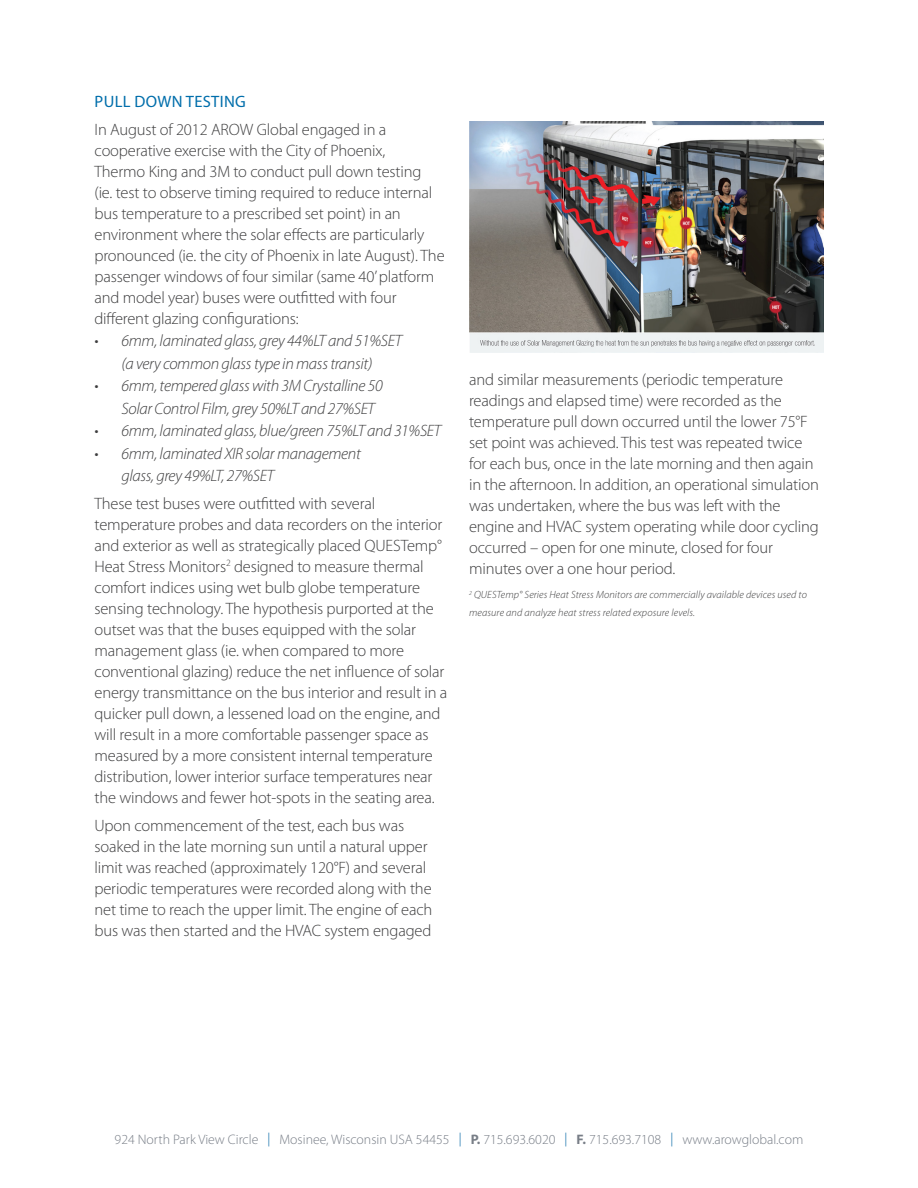
<style>
.page{position:relative;width:918px;height:1188px;background:#fff}
.page>*{position:absolute;margin:0;border:0;box-sizing:border-box;transform-origin:0 0}
.Body_1{font:300 16.5px/21px "Myriad Pro";letter-spacing:-.01em;color:#3e3e3f}
.t1{font:italic 300 16.5px/22.5px "Myriad Pro";letter-spacing:-.02em;color:#3e3e3f}
.Heading_2{font:16.5px "Myriad Pro";letter-spacing:.02em;color:#006eab}
.t2{font:300 13.8px "Myriad Pro";color:#787e87}
.t3{font:italic 300 10.5px/18px "Myriad Pro";letter-spacing:.01em;color:#3e3e3f}
.s1{color:#0065a4}
.s2{font-weight:700}
</style>
<div class="page">
<img style="left:469px;top:122px;width:355px;height:230px">
<p class="Heading_2" style="left:95px;top:92px;width:153px">PULL DOWN TESTING</p>
<p class="Body_1" style="left:94px;top:119px;width:352px">In August of 2012 AROW Global engaged in a cooperative exercise with the City of Phoenix,<br>Thermo King and 3M to conduct pull down testing<br>(ie. test to observe timing required to reduce internal bus temperature to a prescribed set point) in an environment where the solar effects are particularly pronounced (ie. the city of Phoenix in late August). The passenger windows of four similar (same 40’ platform and model year) buses were outfitted with four different glazing configurations:</p>
<p class="t1" style="left:94px;top:330px;width:309px;text-align:center">• 6mm, laminated glass, grey 44%LT and 51%SET (a very common glass type in mass transit)</p>
<p class="t1" style="left:122px;top:375px;width:263px;text-indent:-27px">• 6mm, tempered glass with 3M Crystalline 50<br>Solar Control Film, grey 50%LT and 27%SET</p>
<p class="t1" style="left:94px;top:420px;width:348px">• 6mm, laminated glass, blue/green 75%LT and 31%SET</p>
<p class="t1" style="left:122px;top:442px;width:241px;text-indent:-27px">• 6mm, laminated XIR solar management glass, grey 49%LT, 27%SET</p>
<p class="Body_1" style="left:94px;top:493px;width:354px">These test buses were outfitted with several temperature probes and data recorders on the interior and exterior as well as strategically placed QUESTemp° Heat Stress Monitors<sup>2</sup> designed to measure thermal comfort indices using wet bulb globe temperature sensing technology. The hypothesis purported at the outset was that the buses equipped with the solar management glass (ie. when compared to more conventional glazing) reduce the net influence of solar energy transmittance on the bus interior and result in a quicker pull down, a lessened load on the engine, and will result in a more comfortable passenger space as measured by a more consistent internal temperature distribution, lower interior surface temperatures near the windows and fewer hot-spots in the seating area.</p>
<p class="Body_1" style="left:94px;top:815px;width:339px">Upon commencement of the test, each bus was soaked in the late morning sun until a natural upper limit was reached (approximately 120°F) and several periodic temperatures were recorded along with the net time to reach the upper limit. The engine of each bus was then started and the HVAC system engaged</p>
<p class="Body_1" style="left:469px;top:369px;width:351px">and similar measurements (periodic temperature readings and elapsed time) were recorded as the temperature pull down occurred until the lower 75°F set point was achieved. This test was repeated twice for each bus, once in the late morning and then again in the afternoon. In addition, an operational simulation was undertaken, where the bus was left with the engine and HVAC system operating while door cycling occurred – open for one minute, closed for four minutes over a one hour period.</p>
<p class="t3" style="left:469px;top:586px;width:339px"><sup>2</sup> QUESTemp° Series Heat Stress Monitors are commercially available devices used to measure and analyze heat stress related exposure levels.</p>
<p class="t2" style="left:115px;top:1132px;width:690px">924 North Park View Circle <span class="s1">|</span> Mosinee, Wisconsin USA 54455 <span class="s1">|</span> <span class="s2">P.</span> 715.693.6020 <span class="s1">|</span> <span class="s2">F.</span> 715.693.7108 <span class="s1">|</span> www.arowglobal.com</p>
</div>
